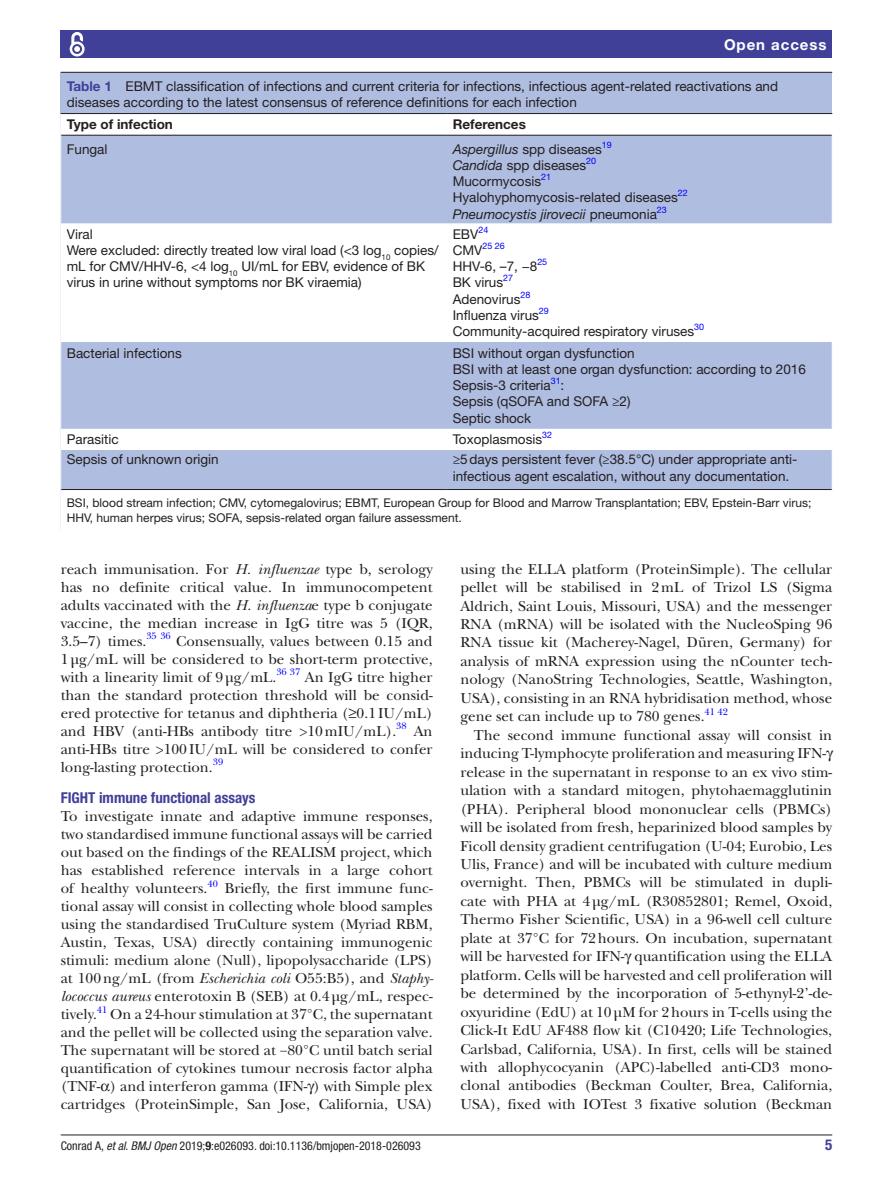
<style>
.page{position:relative;width:893px;height:1191px;background:#fff}
.page>*{position:absolute;margin:0;border:0;box-sizing:border-box;transform-origin:0 0}
.t1{font:15px/18.5px "New Baskerville";color:#231f20;text-align:justify}
.t2{font:700 condensed 15px "Helvetica Neue LT Std";color:#414099}
.t3{font:700 15px "Helvetica Neue LT Std";letter-spacing:.065em;color:#fff}
.t4{font:13.5px/16.2px "Helvetica Neue LT Std";color:#231f20}
.t5{font:italic 13.5px "Helvetica Neue LT Std";color:#231f20}
.t6{font:700 13.5px "Helvetica Neue LT Std";color:#231f20}
.t7{font:12px/15px "Helvetica Neue LT Std";color:#231f20}
.t8{font:condensed 12px "Helvetica Neue LT Std";color:#231f20}
.t9{font:9.9px "New Baskerville";color:#00f}
.t10{font:9px/16.2px "Helvetica Neue LT Std";color:#00f}
.s1{font-weight:700;color:#414099}
.s2{font-style:italic}
.s3{font-style:normal}
.s4{font-size:13.5px;color:#231f20}
.s5{font-weight:700}
</style>
<div class="page">
<hr style="left:61px;top:1134px;width:771px;height:1px;background:#231f20">
<div style="left:61px;top:31px;width:771px;height:27px;background:#414099"></div>
<svg style="left:69px;top:32px;width:16px;height:25px"></svg>
<div style="left:61px;top:73px;width:771px;height:458px;background:#afbde1"></div>
<hr style="left:61px;top:72px;width:771px;height:1px;background:#231f20">
<div style="left:61px;top:114px;width:771px;height:417px;background:#fff"></div>
<svg style="left:61px;top:136px;width:771px;height:353px"></svg>
<hr style="left:61px;top:113px;width:386px;height:1px;background:#231f20">
<hr style="left:61px;top:135px;width:386px;height:1px;background:#231f20">
<hr style="left:447px;top:113px;width:385px;height:1px;background:#231f20">
<hr style="left:447px;top:135px;width:385px;height:1px;background:#231f20">
<hr style="left:447px;top:489px;width:385px;height:1px;background:#231f20">
<hr style="left:61px;top:489px;width:386px;height:1px;background:#231f20">
<svg style="left:60px;top:114px;width:1px;height:21px"></svg>
<svg style="left:60px;top:428px;width:1px;height:22px"></svg>
<hr style="left:67px;top:521px;width:765px;height:2px;background:#fff">
<p class="t3" style="left:724px;top:35px;width:104px">Open access</p>
<p class="t4" style="left:67px;top:77px;width:713px"><span class="s1">Table 1</span> EBMT classification of infections and current criteria for infections, infectious agent-related reactivations and diseases according to the latest consensus of reference definitions for each infection</p>
<p class="t6" style="left:67px;top:116px;width:108px">Type of infection</p>
<p class="t6" style="left:453px;top:116px;width:75px">References</p>
<p class="t4" style="left:67px;top:141px;width:42px">Fungal</p>
<p class="t4" style="left:453px;top:141px;width:227px"><span class="s2">Aspergillus</span> spp diseases<sup>19<br></sup><span class="s2">Candida</span> spp diseases<sup>20<br></sup>Mucormycosis<sup>21<br></sup>Hyalohyphomycosis-related diseases</p>
<p class="t10" style="left:678px;top:185px;width:11px">22</p>
<p class="t5" style="left:453px;top:206px;width:216px">Pneumocystis jirovecii <span class="s3">pneumonia</span><sup>23</sup></p>
<p class="t10" style="left:453px;top:221px;width:54px;text-indent:26px">24<br><span class="s4">CMV</span>25 26</p>
<p class="t4" style="left:453px;top:258px;width:96px">HHV-6, –7, −8<sup>25<br></sup>BK virus<sup>27<br></sup>Adenovirus<sup>28<br></sup>Influenza virus</p>
<p class="t4" style="left:67px;top:226px;width:373px">Viral<br>Were excluded: directly treated low viral load (&lt;3 log<sub>10</sub> copies/ mL for CMV/HHV-6, &lt;4 log<sub>10</sub> UI/mL for EBV, evidence of BK virus in urine without symptoms nor BK viraemia)</p>
<p class="t4" style="left:453px;top:226px;width:27px">EBV</p>
<p class="t10" style="left:539px;top:302px;width:11px">29</p>
<p class="t4" style="left:453px;top:323px;width:253px">Community-acquired respiratory viruses<sup>30</sup></p>
<p class="t4" style="left:67px;top:344px;width:116px">Bacterial infections</p>
<p class="t4" style="left:453px;top:344px;width:355px">BSI without organ dysfunction<br>BSI with at least one organ dysfunction: according to 2016<br>Sepsis-3 criteria<sup>31</sup>:<br>Sepsis (qSOFA and SOFA ≥2)<br>Septic shock</p>
<p class="t4" style="left:67px;top:431px;width:53px">Parasitic</p>
<p class="t4" style="left:453px;top:431px;width:91px">Toxoplasmosis</p>
<p class="t10" style="left:542px;top:427px;width:11px">32</p>
<p class="t4" style="left:67px;top:451px;width:154px">Sepsis of unknown origin</p>
<p class="t4" style="left:453px;top:451px;width:346px">≥5days persistent fever (≥38.5°C) under appropriate anti&shy;infectious agent escalation, without any documentation.</p>
<p class="t7" style="left:67px;top:495px;width:746px">BSI, blood stream infection; CMV, cytomegalovirus; EBMT, European Group for Blood and Marrow Transplantation; EBV, Epstein-Barr virus;<br>HHV, human herpes virus; SOFA, sepsis-related organ failure assessment.</p>
<p class="t1" style="left:61px;top:560px;width:373px;line-height:18px">reach immunisation. For <span class="s2">H. influenzae</span> type b, serology has no definite critical value. In immunocompetent adults vaccinated with the <span class="s2">H. influenza</span>e type b conjugate vaccine, the median increase in IgG titre was 5 (IQR, 3.5–7) times.</p>
<p class="t9" style="left:146px;top:630px;width:26px">35 36</p>
<p class="t1" style="left:61px;top:632px;width:373px;line-height:18px;text-indent:116px">Consensually, values between 0.15 and 1µg/mL will be considered to be short-term protective, with a linearity limit of 9µg/mL.</p>
<p class="t9" style="left:276px;top:666px;width:25px">36 37</p>
<p class="t1" style="left:61px;top:668px;width:373px;line-height:18px;text-indent:244px">An IgG titre higher than the standard protection threshold will be consid&shy;ered protective for tetanus and diphtheria (≥0.1IU/mL) and HBV (anti-HBs antibody titre &gt;10mIU/mL).</p>
<p class="t9" style="left:396px;top:720px;width:12px">38</p>
<p class="t1" style="left:61px;top:722px;width:373px;line-height:18px;text-indent:353px">An anti-HBs titre &gt;100IU/mL will be considered to confer long-lasting protection.</p>
<p class="t9" style="left:213px;top:756px;width:12px">39</p>
<p class="t2" style="left:61px;top:789px;width:196px">FIGHT immune functional assays</p>
<p class="t1" style="left:61px;top:807px;width:373px;line-height:18px">To investigate innate and adaptive immune responses, two standardised immune functional assays will be carried out based on the findings of the REALISM project, which has established reference intervals in a large cohort of healthy volunteers.<sup>40</sup></p>
<p class="t1" style="left:61px;top:879px;width:374px;line-height:18px;text-indent:164px">Briefly, the first immune func&shy;tional assay will consist in collecting whole blood samples using the standardised TruCulture system (Myriad RBM, Austin, Texas, USA) directly containing immunogenic stimuli: medium alone (Null), lipopolysaccharide (LPS) at 100ng/mL (from <span class="s2">Escherichia coli</span> O55:B5), and <span class="s2">Staphy&shy;lococcus aureus</span> enterotoxin B (SEB) at 0.4µg/mL, respec&shy;tively.</p>
<p class="t9" style="left:97px;top:1003px;width:12px">41</p>
<p class="t1" style="left:61px;top:1005px;width:373px;line-height:18px;text-indent:50px">On a 24-hour stimulation at 37°C, the supernatant and the pellet will be collected using the separation valve.<br>The supernatant will be stored at −80°C until batch serial quantification of cytokines tumour necrosis factor alpha (TNF- ) and interferon gamma (IFN- ) with Simple plex cartridges (ProteinSimple, San Jose, California, USA)</p>
<p class="t1" style="left:460px;top:559px;width:373px">using the ELLA platform (ProteinSimple). The cellular pellet will be stabilised in 2mL of Trizol LS (Sigma Aldrich, Saint Louis, Missouri, USA) and the messenger RNA (mRNA) will be isolated with the NucleoSping 96<br>RNA tissue kit (Macherey-Nagel, Düren, Germany) for analysis of mRNA expression using the nCounter tech&shy;nology (NanoString Technologies, Seattle, Washington, USA), consisting in an RNA hybridisation method, whose gene set can include up to 780 genes.<sup>41</sup> <sup>42</sup></p>
<p class="t1" style="left:460px;top:726px;width:373px;text-align:left;text-indent:14px">The second immune functional assay will consist in inducing T-lymphocyte proliferation and measuring IFN&shy;release in the supernatant in response to an ex vivo stim&shy;ulation with a standard mitogen, phytohaemagglutinin (PHA). Peripheral blood mononuclear cells (PBMCs) will be isolated from fresh, heparinized blood samples by Ficoll density gradient centrifugation (U-04; Eurobio, Les Ulis, France) and will be incubated with culture medium overnight. Then, PBMCs will be stimulated in dupli&shy;cate with PHA at 4µg/mL (R30852801; Remel, Oxoid, Thermo Fisher Scientific, USA) in a 96-well cell culture plate at 37°C for 72hours. On incubation, supernatant will be harvested for IFN- quantification using the ELLA platform. Cells will be harvested and cell proliferation will be determined by the incorporation of 5-ethynyl-2’-de&shy;oxyuridine (EdU) at 10µM for 2hours in T-cells using the Click-It EdU AF488 flow kit (C10420; Life Technologies, Carlsbad, California, USA). In first, cells will be stained with allophycocyanin (APC)-labelled anti-CD3 mono&shy;clonal antibodies (Beckman Coulter, Brea, California, USA), fixed with IOTest 3 fixative solution (Beckman</p>
<p class="t8" style="left:61px;top:1138px;width:362px">Conrad A, <span class="s2">et al</span>. <span class="s2">BMJ Open</span> 2019;<span class="s5">9</span>:e026093. doi:10.1136/bmjopen-2018-026093</p>
<p class="t2" style="left:825px;top:1135px;width:9px">5</p>
</div>
